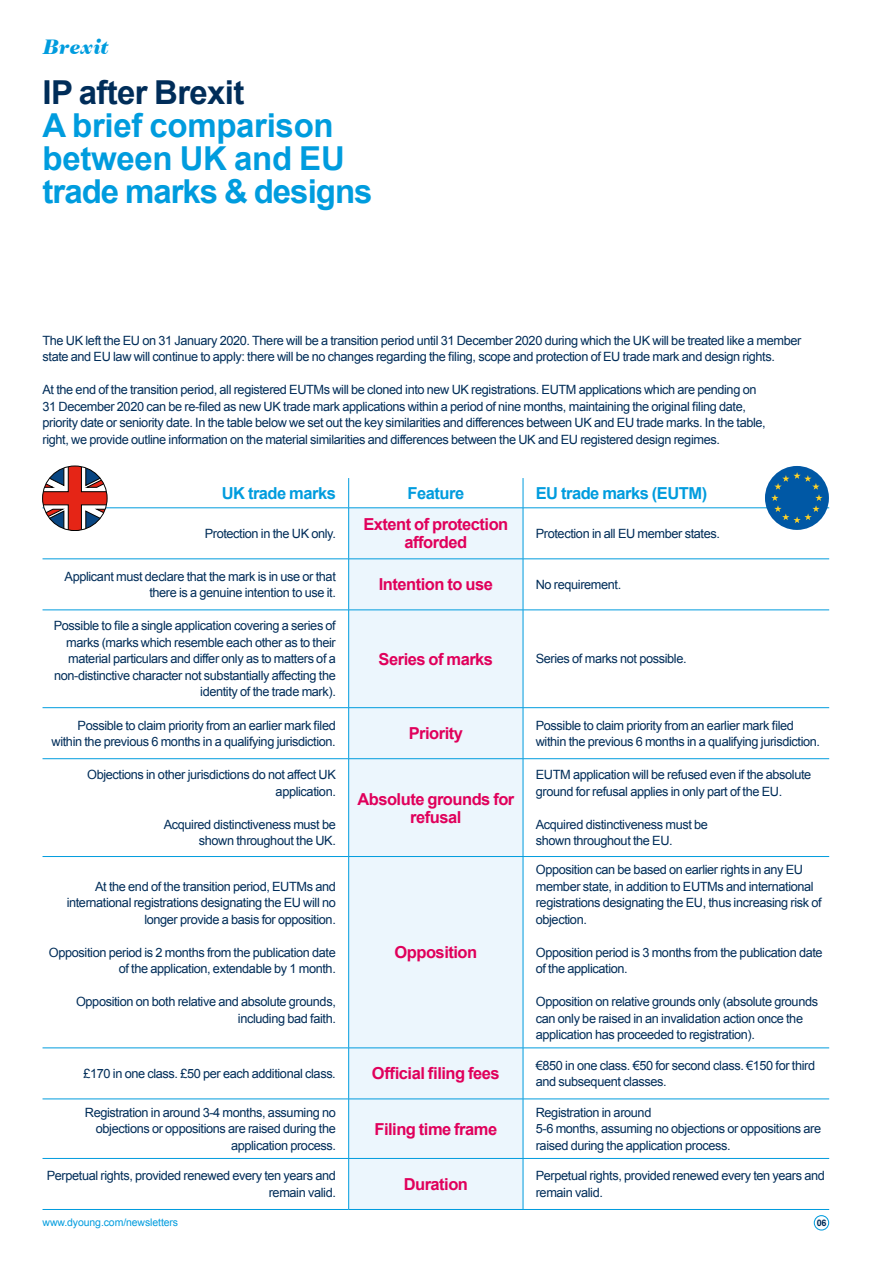
<style>
.page{position:relative;width:893px;height:1263px;background:#fff}
.page>*{position:absolute;margin:0;border:0;box-sizing:border-box;transform-origin:0 0}
.t1{font:700 33px/33px "Arial";letter-spacing:-.01em;color:#009cde}
.t2{font:700 33px "Arial";letter-spacing:-.02em;color:#002d59}
.t3{font:italic 900 21px "Caslon Two Twenty Four";letter-spacing:.01em;color:#009cde}
.t4{font:700 16.5px/18px "Arial";letter-spacing:-.03em;color:#e0005b;text-align:center}
.t5{font:700 16.5px "Arial";letter-spacing:-.03em;color:#009cde}
.t6{font:12.75px/16.5px "Arial";letter-spacing:-.03em;color:#002d59}
.t7{font:10.5px "Arial";letter-spacing:-.01em;color:#009cde}
.t8{font:700 9px "Arial";color:#002d59}
</style>
<div class="page">
<svg style="left:814px;top:1215px;width:15px;height:15px"></svg>
<div style="left:349px;top:509px;width:174px;height:700px;background:#ecf6fd"></div>
<hr style="left:43px;top:559px;width:306px;height:1px;background:#009cde">
<hr style="left:523px;top:559px;width:306px;height:1px;background:#009cde">
<hr style="left:43px;top:610px;width:306px;height:1px;background:#009cde">
<hr style="left:523px;top:610px;width:306px;height:1px;background:#009cde">
<hr style="left:43px;top:707px;width:306px;height:1px;background:#009cde">
<hr style="left:523px;top:707px;width:306px;height:1px;background:#009cde">
<hr style="left:43px;top:758px;width:306px;height:1px;background:#009cde">
<hr style="left:523px;top:758px;width:306px;height:1px;background:#009cde">
<hr style="left:43px;top:856px;width:306px;height:1px;background:#009cde">
<hr style="left:523px;top:856px;width:306px;height:1px;background:#009cde">
<hr style="left:43px;top:1048px;width:306px;height:1px;background:#009cde">
<hr style="left:523px;top:1048px;width:306px;height:1px;background:#009cde">
<hr style="left:43px;top:1099px;width:306px;height:1px;background:#009cde">
<hr style="left:523px;top:1099px;width:306px;height:1px;background:#009cde">
<hr style="left:43px;top:1158px;width:306px;height:1px;background:#009cde">
<hr style="left:523px;top:1158px;width:306px;height:1px;background:#009cde">
<hr style="left:43px;top:1209px;width:306px;height:1px;background:#009cde">
<hr style="left:523px;top:1209px;width:306px;height:1px;background:#009cde">
<hr style="left:348px;top:478px;width:1px;height:30px;background:#009cde">
<hr style="left:348px;top:508px;width:1px;height:51px;background:#009cde">
<hr style="left:523px;top:508px;width:1px;height:51px;background:#009cde">
<hr style="left:349px;top:559px;width:174px;height:1px;background:#009cde">
<hr style="left:348px;top:559px;width:1px;height:51px;background:#009cde">
<hr style="left:523px;top:559px;width:1px;height:51px;background:#009cde">
<hr style="left:349px;top:610px;width:174px;height:1px;background:#009cde">
<hr style="left:348px;top:610px;width:1px;height:97px;background:#009cde">
<hr style="left:523px;top:610px;width:1px;height:97px;background:#009cde">
<hr style="left:349px;top:707px;width:174px;height:1px;background:#009cde">
<hr style="left:348px;top:708px;width:1px;height:50px;background:#009cde">
<hr style="left:523px;top:708px;width:1px;height:50px;background:#009cde">
<hr style="left:349px;top:758px;width:174px;height:1px;background:#009cde">
<hr style="left:348px;top:759px;width:1px;height:97px;background:#009cde">
<hr style="left:523px;top:759px;width:1px;height:97px;background:#009cde">
<hr style="left:349px;top:856px;width:174px;height:1px;background:#009cde">
<hr style="left:348px;top:857px;width:1px;height:191px;background:#009cde">
<hr style="left:523px;top:857px;width:1px;height:191px;background:#009cde">
<hr style="left:349px;top:1048px;width:174px;height:1px;background:#009cde">
<hr style="left:348px;top:1048px;width:1px;height:51px;background:#009cde">
<hr style="left:523px;top:1048px;width:1px;height:51px;background:#009cde">
<hr style="left:349px;top:1099px;width:174px;height:1px;background:#009cde">
<hr style="left:348px;top:1099px;width:1px;height:59px;background:#009cde">
<hr style="left:523px;top:1099px;width:1px;height:59px;background:#009cde">
<hr style="left:349px;top:1158px;width:174px;height:1px;background:#009cde">
<hr style="left:348px;top:1158px;width:1px;height:51px;background:#009cde">
<hr style="left:523px;top:1158px;width:1px;height:51px;background:#009cde">
<hr style="left:349px;top:1209px;width:174px;height:1px;background:#009cde">
<hr style="left:43px;top:508px;width:306px;height:1px;background:#009cde">
<hr style="left:523px;top:508px;width:306px;height:1px;background:#009cde">
<hr style="left:523px;top:478px;width:1px;height:30px;background:#009cde">
<hr style="left:349px;top:508px;width:174px;height:1px;background:#009cde">
<div style="left:765px;top:466px;width:64px;height:64px;background:#0058a5;border-radius:32px"></div>
<svg style="left:771px;top:472px;width:52px;height:51px"></svg>
<svg style="left:43px;top:466px;width:64px;height:64px"></svg>
<div style="left:43px;top:466px;width:64px;height:65px;border:1px solid #000;border-radius:50%"></div>
<h2 class="t3" style="left:43px;top:34px;width:67px">Brexit</h2>
<h1 class="t2" style="left:43px;top:70px;width:203px">IP after Brexit</h1>
<h1 class="t1" style="left:43px;top:109px;width:332px">A brief comparison between UK and EU trade marks &amp; designs</h1>
<p class="t6" style="left:43px;top:332px;width:760px">The UK left the EU on 31 January 2020. There will be a transition period until 31 December 2020 during which the UK will be treated like a member state and EU law will continue to apply: there will be no changes regarding the filing, scope and protection of EU trade mark and design rights.</p>
<p class="t6" style="left:43px;top:381px;width:725px">At the end of the transition period, all registered EUTMs will be cloned into new UK registrations. EUTM applications which are pending on 31 December 2020 can be re-filed as new UK trade mark applications within a period of nine months, maintaining the original filing date, priority date or seniority date. In the table below we set out the key similarities and differences between UK and EU trade marks. In the table, right, we provide outline information on the material similarities and differences between the UK and EU registered design regimes.</p>
<p class="t5" style="left:222px;top:482px;width:116px">UK trade marks</p>
<p class="t5" style="left:408px;top:482px;width:58px">Feature</p>
<p class="t5" style="left:536px;top:482px;width:173px">EU trade marks (EUTM)</p>
<p class="t6" style="left:205px;top:525px;width:133px">Protection in the UK only.</p>
<p class="t4" style="left:363px;top:516px;width:147px">Extent of protection afforded</p>
<p class="t6" style="left:536px;top:525px;width:186px">Protection in all EU member states.</p>
<p class="t6" style="left:65px;top:568px;width:273px;text-align:right">Applicant must declare that the mark is in use or that there is a genuine intention to use it.</p>
<p class="t4" style="left:379px;top:576px;width:116px">Intention to use</p>
<p class="t6" style="left:536px;top:576px;width:87px">No requirement.</p>
<p class="t6" style="left:54px;top:618px;width:284px;text-align:right">Possible to file a single application covering a series of marks (marks which resemble each other as to their material particulars and differ only as to matters of a non-distinctive character not substantially affecting the identity of the trade mark).</p>
<p class="t4" style="left:379px;top:650px;width:116px">Series of marks</p>
<p class="t6" style="left:536px;top:651px;width:152px">Series of marks not possible.</p>
<p class="t6" style="left:52px;top:717px;width:286px;text-align:right">Possible to claim priority from an earlier mark filed within the previous 6 months in a qualifying jurisdiction.</p>
<p class="t4" style="left:409px;top:725px;width:56px">Priority</p>
<p class="t6" style="left:536px;top:717px;width:286px">Possible to claim priority from an earlier mark filed within the previous 6 months in a qualifying jurisdiction.</p>
<p class="t6" style="left:87px;top:767px;width:250px;text-align:right">Objections in other jurisdictions do not affect UK application.</p>
<p class="t6" style="left:164px;top:816px;width:174px;text-align:right">Acquired distinctiveness must be shown throughout the UK.</p>
<p class="t6" style="left:536px;top:767px;width:277px">EUTM application will be refused even if the absolute ground for refusal applies in only part of the EU.</p>
<p class="t6" style="left:536px;top:816px;width:174px">Acquired distinctiveness must be shown throughout the EU.</p>
<p class="t4" style="left:357px;top:790px;width:158px">Absolute grounds for refusal</p>
<p class="t6" style="left:67px;top:878px;width:271px;text-align:right">At the end of the transition period, EUTMs and international registrations designating the EU will no longer provide a basis for opposition.</p>
<p class="t6" style="left:49px;top:944px;width:288px;text-align:right">Opposition period is 2 months from the publication date of the application, extendable by 1 month.</p>
<p class="t6" style="left:76px;top:994px;width:261px;text-align:right">Opposition on both relative and absolute grounds, including bad faith.</p>
<p class="t4" style="left:395px;top:944px;width:84px">Opposition</p>
<p class="t6" style="left:536px;top:862px;width:287px">Opposition can be based on earlier rights in any EU member state, in addition to EUTMs and international registrations designating the EU, thus increasing risk of objection.</p>
<p class="t6" style="left:536px;top:944px;width:288px">Opposition period is 3 months from the publication date of the application.</p>
<p class="t6" style="left:536px;top:994px;width:284px">Opposition on relative grounds only (absolute grounds can only be raised in an invalidation action once the application has proceeded to registration).</p>
<p class="t6" style="left:84px;top:1065px;width:254px">£170 in one class. £50 per each additional class.</p>
<p class="t4" style="left:372px;top:1065px;width:129px">Official filing fees</p>
<p class="t6" style="left:536px;top:1057px;width:281px">€850 in one class. €50 for second class. €150 for third and subsequent classes.</p>
<p class="t6" style="left:85px;top:1104px;width:253px;text-align:right">Registration in around 3-4 months, assuming no objections or oppositions are raised during the application process.</p>
<p class="t6" style="left:536px;top:1104px;width:287px">Registration in around<br>5-6 months, assuming no objections or oppositions are raised during the application process.</p>
<p class="t4" style="left:374px;top:1120px;width:124px">Filing time frame</p>
<p class="t6" style="left:47px;top:1168px;width:291px;text-align:right">Perpetual rights, provided renewed every ten years and remain valid.</p>
<p class="t4" style="left:404px;top:1176px;width:66px">Duration</p>
<p class="t6" style="left:536px;top:1168px;width:291px">Perpetual rights, provided renewed every ten years and remain valid.</p>
<p class="t7" style="left:43px;top:1215px;width:137px">www.dyoung.com/newsletters</p>
<p class="t8" style="left:817px;top:1217px;width:11px">06</p>
</div>
